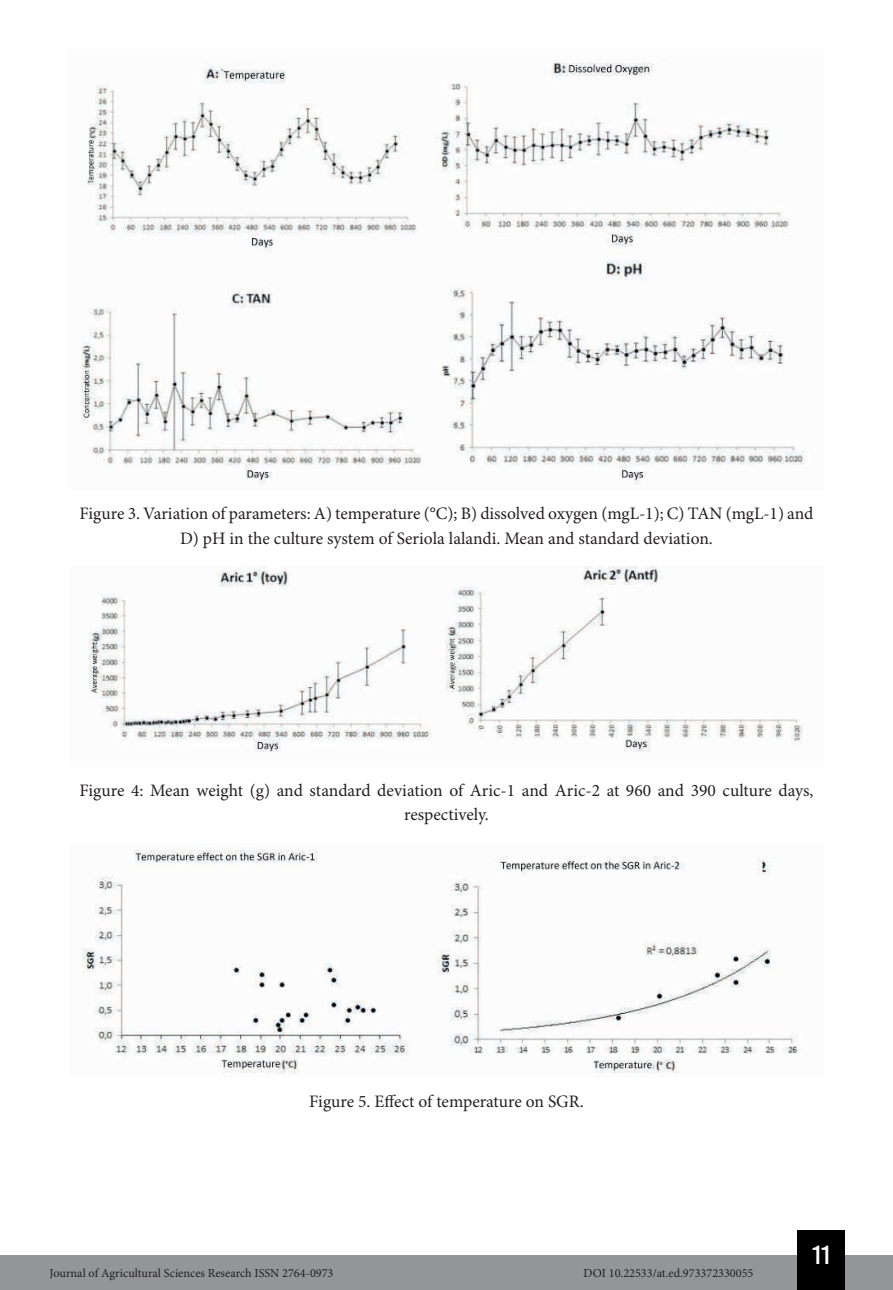
<style>
.page{position:relative;width:893px;height:1290px;background:#fff}
.page>*{position:absolute;margin:0;border:0;box-sizing:border-box;transform-origin:0 0}
.t1{font:26.25px "Bebas Kai";color:#fff}
.t2{font:17.5px/24.5px "Minion Pro";color:#231f20;text-align:center}
.t3{font:12.25px "Minion Pro";color:#231f20}
</style>
<div class="page">
<div style="left:0;top:1255px;width:893px;height:35px;background:#939598"></div>
<div style="left:797px;top:1230px;width:48px;height:60px;background:#000"></div>
<img style="left:81px;top:62px;width:723px;height:423px">
<img style="left:89px;top:567px;width:714px;height:185px">
<img style="left:82px;top:849px;width:720px;height:225px">
<p class="t2" style="left:79px;top:502px;width:736px">Figure 3. Variation of parameters: A) temperature (°C); B) dissolved oxygen (mgL-1); C) TAN (mgL-1) and<br>D) pH in the culture system of Seriola lalandi. Mean and standard deviation.</p>
<p class="t2" style="left:79px;top:779px;width:736px">Figure 4: Mean weight (g) and standard deviation of Aric-1 and Aric-2 at 960 and 390 culture days, respectively.</p>
<p class="t2" style="left:309px;top:1090px;width:276px">Figure 5. Effect of temperature on SGR.</p>
<p class="t3" style="left:50px;top:1266px;width:285px">Journal of Agricultural Sciences Research ISSN 2764-0973</p>
<p class="t3" style="left:584px;top:1266px;width:171px">DOI 10.22533/at.ed.973372330055</p>
<h1 class="t1" style="left:812px;top:1241px;width:19px">11</h1>
</div>
